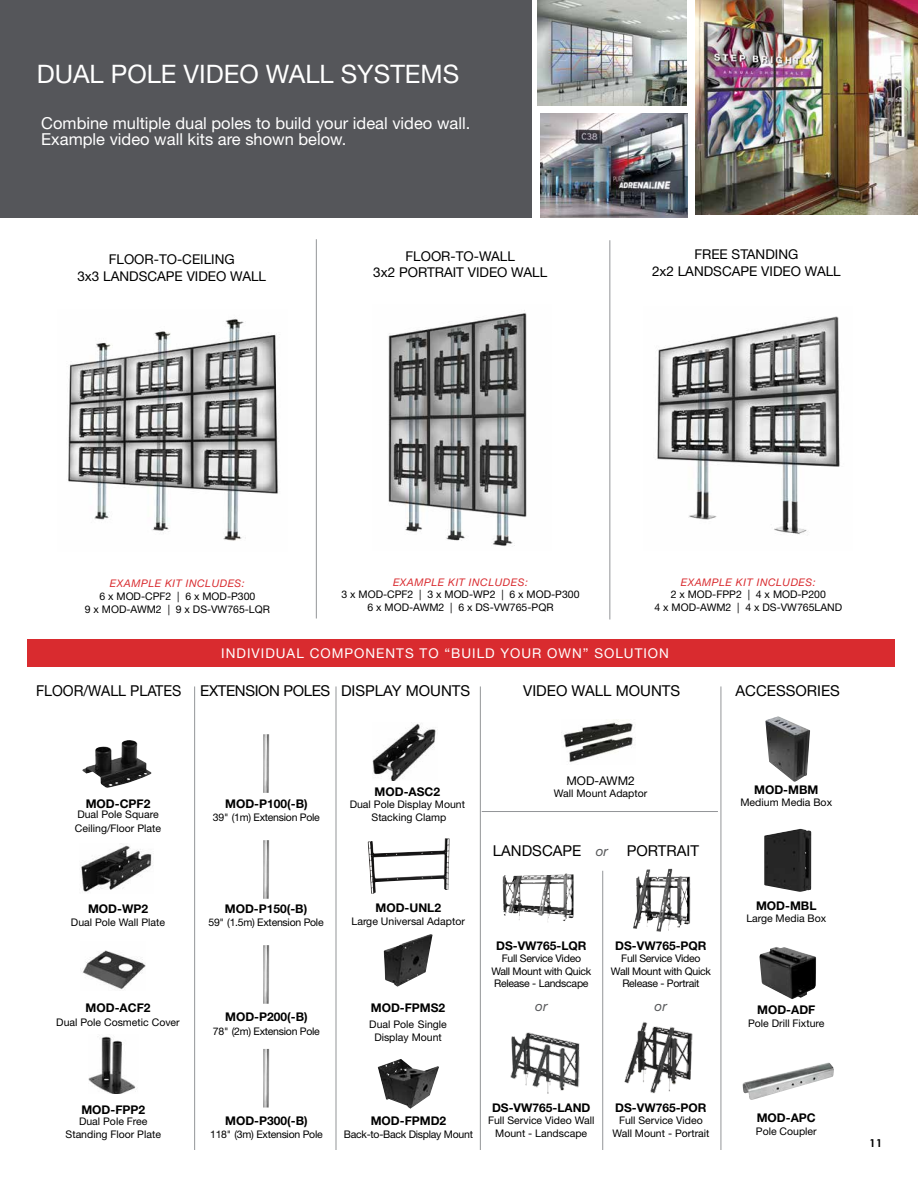
<style>
.page{position:relative;width:918px;height:1188px;background:#fff}
.page>*{position:absolute;margin:0;border:0;box-sizing:border-box;transform-origin:0 0}
.t1{font:25.5px "Helvetica Neue LT Std";color:#fff}
.t2{font:16.5px/16.4px "Helvetica Neue LT Std";color:#fff}
.t3{font:15px "Helvetica Neue LT Std";color:#000}
.t4{font:15px "Helvetica Neue LT Std";letter-spacing:-.025em;color:#000}
.t5{font:15px "Helvetica Neue LT Std";color:#000;scale:.95 1}
.t6{font:13.5px/16.2px "Helvetica Neue LT Std";color:#000;text-align:center}
.t7{font:13.5px "Helvetica Neue LT Std";letter-spacing:.075em;color:#fff}
.t8{font:italic 13.5px "Helvetica Neue LT Std";color:#58595b}
.t9{font:700 12px "Helvetica Neue LT Std";color:#000}
.t10{font:12px "Helvetica Neue LT Std";color:#000}
.t11{font:700 10.8px "Century Gothic";color:#000}
.t12{font:10.5px/12.6px "Helvetica Neue LT Std";color:#000;text-align:center}
.t13{font:10.5px/12.6px "Helvetica Neue LT Std";letter-spacing:-.025em;color:#000;text-align:center}
.t14{font:italic 10.5px "Helvetica Neue LT Std";letter-spacing:.05em;color:#d92b2f}
</style>
<div class="page">
<div style="left:0;top:0;width:532px;height:217px;background:#55565a"></div>
<hr style="left:194px;top:686px;width:1px;height:464px;background:#939598">
<hr style="left:336px;top:686px;width:1px;height:464px;background:#939598">
<hr style="left:721px;top:686px;width:1px;height:464px;background:#939598">
<hr style="left:482px;top:811px;width:236px;height:1px;background:#939598">
<hr style="left:480px;top:686px;width:1px;height:464px;background:#939598">
<hr style="left:602px;top:871px;width:1px;height:279px;background:#939598">
<img style="left:263px;top:734px;width:6px;height:59px">
<img style="left:263px;top:840px;width:6px;height:59px">
<img style="left:263px;top:945px;width:6px;height:59px">
<img style="left:263px;top:1049px;width:6px;height:59px">
<img style="left:372px;top:723px;width:64px;height:57px">
<img style="left:368px;top:838px;width:82px;height:56px">
<img style="left:561px;top:720px;width:72px;height:43px">
<img style="left:765px;top:716px;width:45px;height:66px">
<img style="left:764px;top:829px;width:47px;height:63px">
<img style="left:760px;top:947px;width:56px;height:52px">
<img style="left:742px;top:1062px;width:92px;height:38px">
<img style="left:384px;top:934px;width:49px;height:52px">
<img style="left:378px;top:1059px;width:61px;height:50px">
<img style="left:695px;top:0;width:223px;height:215px">
<img style="left:633px;top:869px;width:39px;height:60px">
<img style="left:503px;top:873px;width:64px;height:43px">
<img style="left:624px;top:1022px;width:69px;height:72px">
<img style="left:510px;top:1032px;width:70px;height:62px">
<img style="left:80px;top:845px;width:72px;height:47px">
<img style="left:82px;top:740px;width:70px;height:48px">
<img style="left:82px;top:950px;width:64px;height:40px">
<img style="left:88px;top:1036px;width:48px;height:57px">
<img style="left:540px;top:113px;width:147px;height:105px">
<img style="left:537px;top:1px;width:150px;height:104px">
<div style="left:27px;top:640px;width:868px;height:27px;background:#d92b2f"></div>
<img style="left:68px;top:319px;width:211px;height:222px">
<img style="left:388px;top:310px;width:139px;height:236px">
<img style="left:657px;top:316px;width:183px;height:219px">
<hr style="left:316px;top:239px;width:1px;height:380px;background:#939598">
<hr style="left:609px;top:240px;width:1px;height:380px;background:#939598">
<h1 class="t1" style="left:37px;top:59px;width:424px">DUAL POLE VIDEO WALL SYSTEMS</h1>
<h2 class="t2" style="left:41px;top:115px;width:431px">Combine multiple dual poles to build your ideal video wall.<br>Example video wall kits are shown below.</h2>
<p class="t6" style="left:77px;top:251px;width:190px">FLOOR-TO-CEILING<br>3x3 LANDSCAPE VIDEO WALL</p>
<p class="t6" style="left:373px;top:248px;width:175px">FLOOR-TO-WALL<br>3x2 PORTRAIT VIDEO WALL</p>
<p class="t6" style="left:652px;top:246px;width:190px">FREE STANDING<br>2x2 LANDSCAPE VIDEO WALL</p>
<p class="t14" style="left:110px;top:577px;width:136px">EXAMPLE KIT INCLUDES:</p>
<p class="t12" style="left:85px;top:590px;width:187px">6 x MOD-CPF2 | 6 x MOD-P300<br>9 x MOD-AWM2 | 9 x DS-VW765-LQR</p>
<p class="t14" style="left:393px;top:576px;width:136px">EXAMPLE KIT INCLUDES:</p>
<p class="t12" style="left:341px;top:588px;width:240px">3 x MOD-CPF2 | 3 x MOD-WP2 | 6 x MOD-P300<br>6 x MOD-AWM2 | 6 x DS-VW765-PQR</p>
<p class="t14" style="left:681px;top:575px;width:136px">EXAMPLE KIT INCLUDES:</p>
<p class="t12" style="left:654px;top:588px;width:189px">2 x MOD-FPP2 | 4 x MOD-P200<br>4 x MOD-AWM2 | 4 x DS-VW765LAND</p>
<h3 class="t5" style="left:36px;top:682px;width:155px">FLOOR/WALL PLATES</h3>
<p class="t7" style="left:221px;top:645px;width:449px">INDIVIDUAL COMPONENTS TO “BUILD YOUR OWN” SOLUTION</p>
<h3 class="t4" style="left:200px;top:682px;width:271px">EXTENSION POLES DISPLAY MOUNTS</h3>
<h3 class="t3" style="left:523px;top:682px;width:158px">VIDEO WALL MOUNTS</h3>
<h3 class="t3" style="left:736px;top:682px;width:106px">ACCESSORIES</h3>
<p class="t9" style="left:86px;top:796px;width:66px">MOD-CPF2</p>
<p class="t12" style="left:75px;top:808px;width:88px;line-height:13.5px;text-align:left">Dual Pole Square<br>Ceiling/Floor Plate</p>
<p class="t9" style="left:225px;top:796px;width:84px">MOD-P100(-B)</p>
<p class="t13" style="left:213px;top:811px;width:109px">39" (1m) Extension Pole</p>
<p class="t9" style="left:375px;top:784px;width:67px">MOD-ASC2</p>
<p class="t12" style="left:350px;top:798px;width:117px">Dual Pole Display Mount<br>Stacking Clamp</p>
<p class="t10" style="left:566px;top:773px;width:70px">MOD-AWM2</p>
<p class="t12" style="left:554px;top:787px;width:95px">Wall Mount Adaptor</p>
<p class="t9" style="left:754px;top:782px;width:66px">MOD-MBM</p>
<p class="t12" style="left:741px;top:796px;width:93px">Medium Media Box</p>
<h3 class="t3" style="left:493px;top:842px;width:90px">LANDSCAPE</h3>
<h3 class="t3" style="left:627px;top:842px;width:74px">PORTRAIT</h3>
<p class="t8" style="left:596px;top:843px;width:14px">or</p>
<p class="t9" style="left:88px;top:901px;width:61px">MOD-WP2</p>
<p class="t12" style="left:71px;top:916px;width:96px">Dual Pole Wall Plate</p>
<p class="t9" style="left:225px;top:901px;width:84px">MOD-P150(-B)</p>
<p class="t13" style="left:208px;top:916px;width:117px">59" (1.5m) Extension Pole</p>
<p class="t9" style="left:376px;top:900px;width:67px">MOD-UNL2</p>
<p class="t12" style="left:352px;top:915px;width:115px">Large Universal Adaptor</p>
<p class="t9" style="left:756px;top:898px;width:62px">MOD-MBL</p>
<p class="t12" style="left:746px;top:912px;width:81px">Large Media Box</p>
<p class="t9" style="left:496px;top:938px;width:92px">DS-VW765-LQR</p>
<p class="t13" style="left:491px;top:952px;width:101px">Full Service Video<br>Wall Mount with Quick<br>Release - Landscape</p>
<p class="t9" style="left:615px;top:938px;width:93px">DS-VW765-PQR</p>
<p class="t13" style="left:611px;top:952px;width:101px">Full Service Video<br>Wall Mount with Quick<br>Release - Portrait</p>
<p class="t9" style="left:86px;top:1000px;width:66px">MOD-ACF2</p>
<p class="t12" style="left:56px;top:1015px;width:125px">Dual Pole Cosmetic Cover</p>
<p class="t9" style="left:225px;top:1009px;width:84px">MOD-P200(-B)</p>
<p class="t13" style="left:213px;top:1024px;width:109px">78" (2m) Extension Pole</p>
<p class="t9" style="left:371px;top:1000px;width:76px">MOD-FPMS2</p>
<p class="t8" style="left:655px;top:998px;width:14px">or</p>
<p class="t12" style="left:369px;top:1018px;width:79px">Dual Pole Single<br>Display Mount</p>
<p class="t8" style="left:535px;top:998px;width:14px">or</p>
<p class="t9" style="left:757px;top:1003px;width:60px">MOD-ADF</p>
<p class="t12" style="left:748px;top:1017px;width:78px">Pole Drill Fixture</p>
<p class="t9" style="left:81px;top:1102px;width:65px">MOD-FPP2</p>
<p class="t12" style="left:66px;top:1114px;width:97px;line-height:13.5px">Dual Pole Free<br>Standing Floor Plate</p>
<p class="t9" style="left:225px;top:1113px;width:84px">MOD-P300(-B)</p>
<p class="t13" style="left:210px;top:1128px;width:114px">118" (3m) Extension Pole</p>
<p class="t9" style="left:371px;top:1113px;width:77px">MOD-FPMD2</p>
<p class="t13" style="left:344px;top:1127px;width:131px">Back-to-Back Display Mount</p>
<p class="t9" style="left:492px;top:1100px;width:100px">DS-VW765-LAND</p>
<p class="t12" style="left:488px;top:1114px;width:108px">Full Service Video Wall<br>Mount - Landscape</p>
<p class="t9" style="left:615px;top:1100px;width:93px">DS-VW765-POR</p>
<p class="t12" style="left:612px;top:1114px;width:99px">Full Service Video<br>Wall Mount - Portrait</p>
<p class="t9" style="left:757px;top:1111px;width:61px">MOD-APC</p>
<p class="t12" style="left:756px;top:1125px;width:62px">Pole Coupler</p>
<p class="t11" style="left:870px;top:1137px;width:14px">11</p>
</div>
